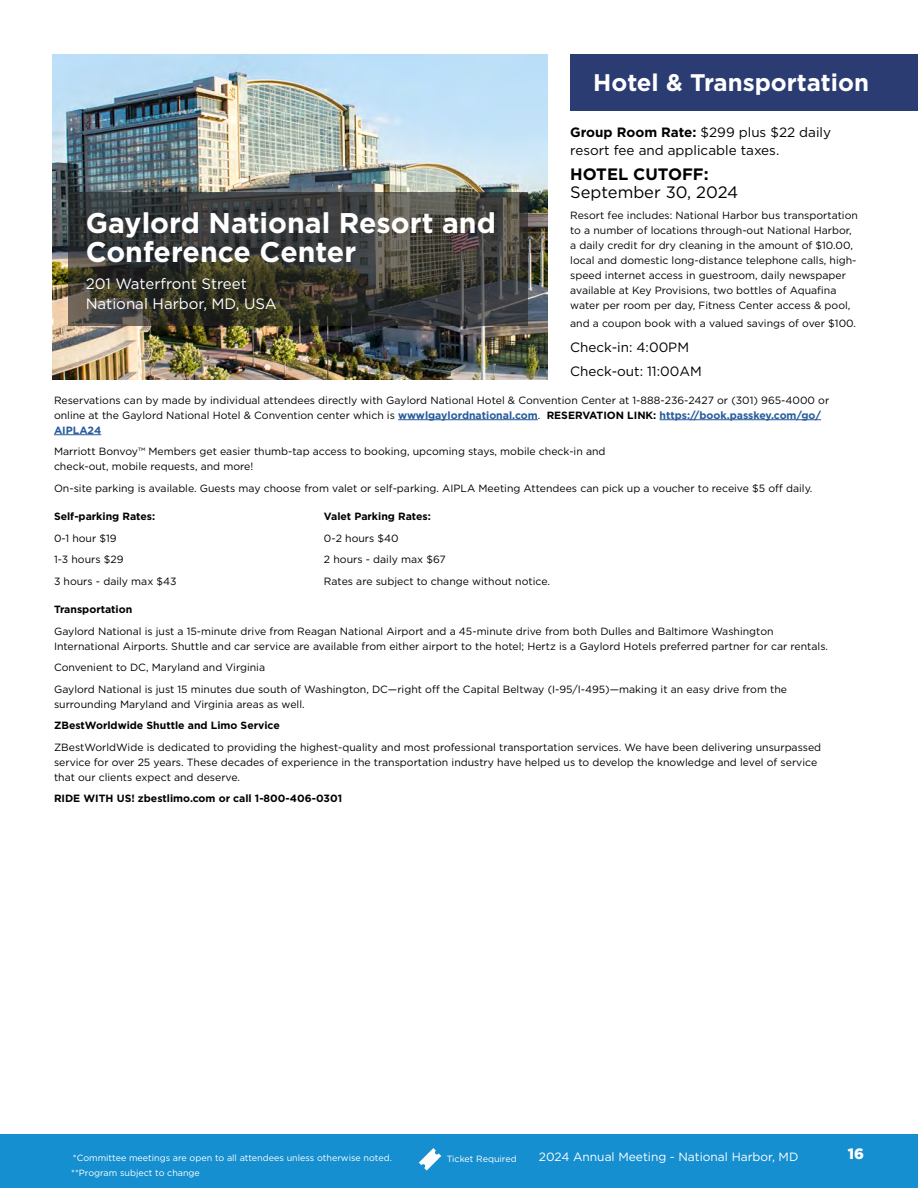
<style>
.page{position:relative;width:918px;height:1188px;background:#fff}
.page>*{position:absolute;margin:0;border:0;box-sizing:border-box;transform-origin:0 0}
.t1{font:700 28.5px/28.5px "Gotham";color:#fff}
.t2{font:700 24px "Gotham";color:#fff}
.t3{font:16.5px "Gotham";color:#000}
.t4{font:700 16.5px "Gotham";color:#000}
.t5{font:15.15px/20.1px "Gotham";color:#fff}
.t6{font:900 15px "Gotham";color:#fff}
.t7{font:13.5px/18px "Gotham";color:#000}
.t8{font:12px "Gotham";color:#fff}
.t9{font:10.5px/15px "Gotham";color:#000}
.t10{font:700 10.5px "Gotham";color:#000}
.t11{font:9px "Gotham";color:#fff}
.s1{font-weight:700}
.s2{font-weight:700;color:#275b9b}
</style>
<div class="page">
<div style="left:570px;top:54px;width:348px;height:57px;background:#2b3c73"></div>
<hr style="left:398px;top:419px;width:140px;height:1px;background:#275b9b">
<hr style="left:660px;top:419px;width:161px;height:1px;background:#275b9b">
<hr style="left:54px;top:434px;width:47px;height:1px;background:#275b9b">
<img style="left:53px;top:54px;width:494px;height:325px">
<svg style="left:69px;top:192px;width:459px;height:134px"></svg>
<div style="left:0;top:1134px;width:918px;height:54px;background:#158fcf"></div>
<svg style="left:419px;top:1148px;width:22px;height:23px"></svg>
<h1 class="t1" style="left:86px;top:209px;width:412px">Gaylord National Resort and<br>Conference Center</h1>
<h3 class="t5" style="left:86px;top:274px;width:193px">201 Waterfront Street<br>National Harbor, MD, USA</h3>
<h2 class="t2" style="left:593px;top:67px;width:277px">Hotel &amp; Transportation</h2>
<p class="t7" style="left:570px;top:123px;width:262px"><span class="s1">Group Room Rate:</span> $299 plus $22 daily resort fee and applicable taxes.</p>
<h3 class="t4" style="left:570px;top:163px;width:140px">HOTEL CUTOFF:</h3>
<h3 class="t3" style="left:570px;top:181px;width:170px">September 30, 2024</h3>
<p class="t9" style="left:570px;top:208px;width:289px">Resort fee includes: National Harbor bus transportation to a number of locations through-out National Harbor, a daily credit for dry cleaning in the amount of $10.00, local and domestic long-distance telephone calls, high&shy;speed internet access in guestroom, daily newspaper available at Key Provisions, two bottles of Aquafina water per room per day, Fitness Center access &amp; pool,</p>
<p class="t9" style="left:570px;top:316px;width:287px">and a coupon book with a valued savings of over $100.</p>
<p class="t7" style="left:570px;top:335px;width:133px;line-height:24.5px">Check-in: 4:00PM<br>Check-out: 11:00AM</p>
<p class="t9" style="left:54px;top:392px;width:777px">Reservations can by made by individual attendees directly with Gaylord National Hotel &amp; Convention Center at 1-888-236-2427 or (301) 965-4000 or online at the Gaylord National Hotel &amp; Convention center which is <span class="s2">wwwlgaylordnational.com</span>. <span class="s1">RESERVATION LINK:</span> <span class="s2">https://book.passkey.com/go/<br>AIPLA24</span></p>
<p class="t9" style="left:54px;top:444px;width:553px">Marriott Bonvoy™ Members get easier thumb-tap access to booking, upcoming stays, mobile check-in and check-out, mobile requests, and more!</p>
<p class="t9" style="left:54px;top:480px;width:760px">On-site parking is available. Guests may choose from valet or self-parking. AIPLA Meeting Attendees can pick up a voucher to receive $5 off daily.</p>
<p class="t10" style="left:54px;top:509px;width:103px">Self-parking Rates:</p>
<p class="t10" style="left:324px;top:509px;width:108px">Valet Parking Rates:</p>
<p class="t9" style="left:54px;top:530px;width:64px">0-1 hour $19</p>
<p class="t9" style="left:324px;top:530px;width:76px">0-2 hours $40</p>
<p class="t9" style="left:54px;top:552px;width:71px">1-3 hours $29</p>
<p class="t9" style="left:324px;top:552px;width:123px">2 hours - daily max $67</p>
<p class="t9" style="left:54px;top:573px;width:124px">3 hours - daily max $43</p>
<p class="t9" style="left:324px;top:573px;width:228px">Rates are subject to change without notice.</p>
<p class="t10" style="left:54px;top:602px;width:80px">Transportation</p>
<p class="t9" style="left:54px;top:623px;width:776px">Gaylord National is just a 15-minute drive from Reagan National Airport and a 45-minute drive from both Dulles and Baltimore Washington<br>International Airports. Shuttle and car service are available from either airport to the hotel; Hertz is a Gaylord Hotels preferred partner for car rentals.</p>
<p class="t9" style="left:54px;top:656px;width:735px;line-height:21.5px">Convenient to DC, Maryland and Virginia<br>Gaylord National is just 15 minutes due south of Washington, DC—right off the Capital Beltway (I-95/I-495)—making it an easy drive from the</p>
<p class="t9" style="left:54px;top:696px;width:252px">surrounding Maryland and Virginia areas as well.</p>
<p class="t10" style="left:54px;top:718px;width:227px">ZBestWorldwide Shuttle and Limo Service</p>
<p class="t9" style="left:54px;top:739px;width:769px">ZBestWorldWide is dedicated to providing the highest-quality and most professional transportation services. We have been delivering unsurpassed service for over 25 years. These decades of experience in the transportation industry have helped us to develop the knowledge and level of service that our clients expect and deserve.</p>
<p class="t10" style="left:54px;top:791px;width:290px">RIDE WITH US! zbestlimo.com or call 1-800-406-0301</p>
<p class="t11" style="left:73px;top:1152px;width:321px">*Committee meetings are open to all attendees unless otherwise noted.</p>
<p class="t11" style="left:447px;top:1153px;width:71px">Ticket Required</p>
<p class="t11" style="left:71px;top:1167px;width:130px">**Program subject to change</p>
<p class="t8" style="left:539px;top:1149px;width:261px">2024 Annual Meeting - National Harbor, MD</p>
<h3 class="t6" style="left:848px;top:1143px;width:18px">16</h3>
</div>
